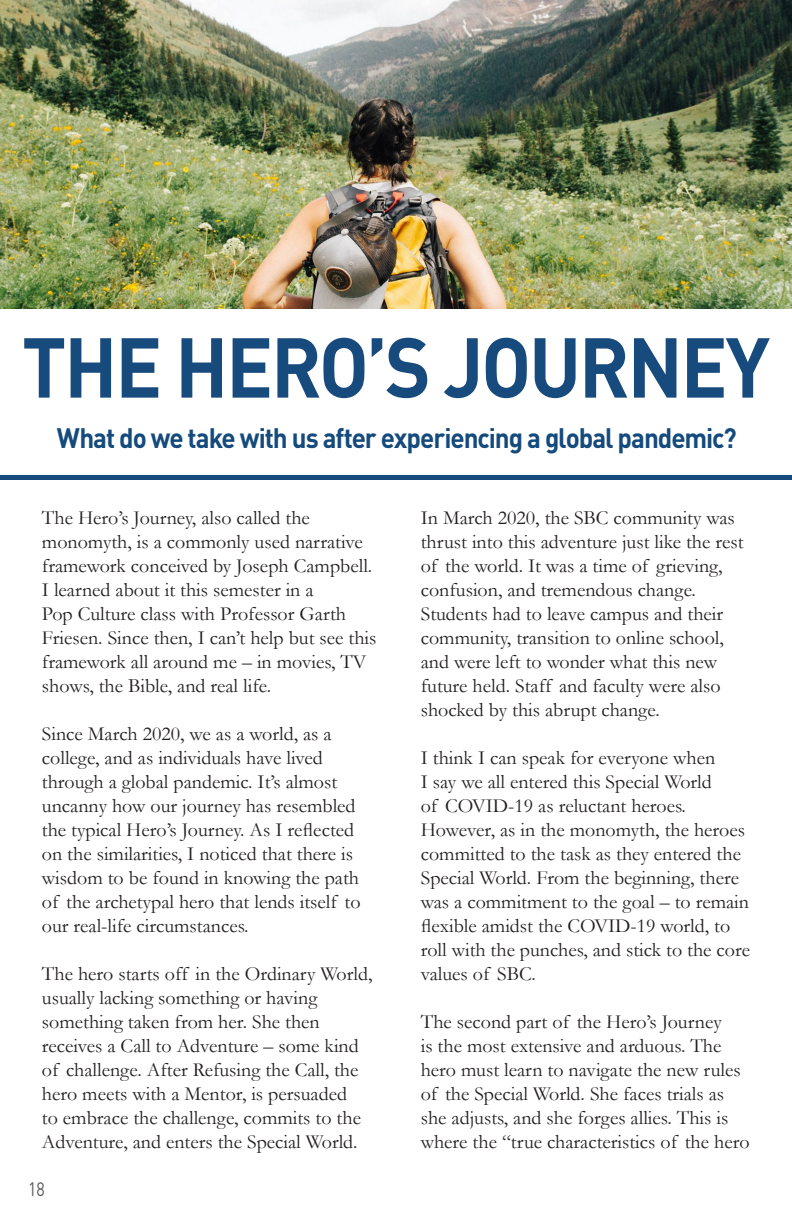
<style>
.page{position:relative;width:792px;height:1224px;background:#fff}
.page>*{position:absolute;margin:0;border:0;box-sizing:border-box;transform-origin:0 0}
.t1{font:700 83.4px "DINOT";letter-spacing:-.03em;color:#174a7d;scale:.93 1}
.t2{font:700 27.8px "DINOT";letter-spacing:-.04em;color:#144a7c;scale:.93 1}
.t3{font:20px/24px "Garamond";color:#231f20}
.t4{font:19.2px "DINOT";color:#5a5a5a;scale:.83 1}
</style>
<div class="page">
<hr style="left:0;top:475px;width:792px;height:4px;background:#174a7d">
<img style="left:0;top:0;width:792px;height:308px">
<p class="t1" style="left:22px;top:313px;width:806px">THE HERO’S JOURNEY</p>
<p class="t2" style="left:57px;top:420px;width:733px">What do we take with us after experiencing a global pandemic?</p>
<p class="t3" style="left:42px;top:505px;width:336px">The Hero’s Journey, also called the monomyth, is a commonly used narrative framework conceived by Joseph Campbell.<br>I learned about it this semester in a<br>Pop Culture class with Professor Garth Friesen. Since then, I can’t help but see this framework all around me – in movies, TV shows, the Bible, and real life.</p>
<p class="t3" style="left:42px;top:721px;width:320px">Since March 2020, we as a world, as a college, and as individuals have lived through a global pandemic. It’s almost uncanny how our journey has resembled the typical Hero’s Journey. As I reflected on the similarities, I noticed that there is wisdom to be found in knowing the path of the archetypal hero that lends itself to our real-life circumstances.</p>
<p class="t3" style="left:42px;top:961px;width:332px">The hero starts off in the Ordinary World, usually lacking something or having something taken from her. She then receives a Call to Adventure – some kind of challenge. After Refusing the Call, the hero meets with a Mentor, is persuaded<br>to embrace the challenge, commits to the Adventure, and enters the Special World.</p>
<p class="t4" style="left:28px;top:1177px;width:22px">18</p>
<p class="t3" style="left:421px;top:505px;width:324px">In March 2020, the SBC community was thrust into this adventure just like the rest of the world. It was a time of grieving, confusion, and tremendous change.<br>Students had to leave campus and their community, transition to online school, and were left to wonder what this new future held. Staff and faculty were also shocked by this abrupt change.</p>
<p class="t3" style="left:421px;top:745px;width:331px">I think I can speak for everyone when<br>I say we all entered this Special World<br>of COVID-19 as reluctant heroes.<br>However, as in the monomyth, the heroes committed to the task as they entered the Special World. From the beginning, there was a commitment to the goal – to remain flexible amidst the COVID-19 world, to roll with the punches, and stick to the core values of SBC.</p>
<p class="t3" style="left:421px;top:1009px;width:330px">The second part of the Hero’s Journey<br>is the most extensive and arduous. The hero must learn to navigate the new rules of the Special World. She faces trials as she adjusts, and she forges allies. This is where the “true characteristics of the hero</p>
</div>
